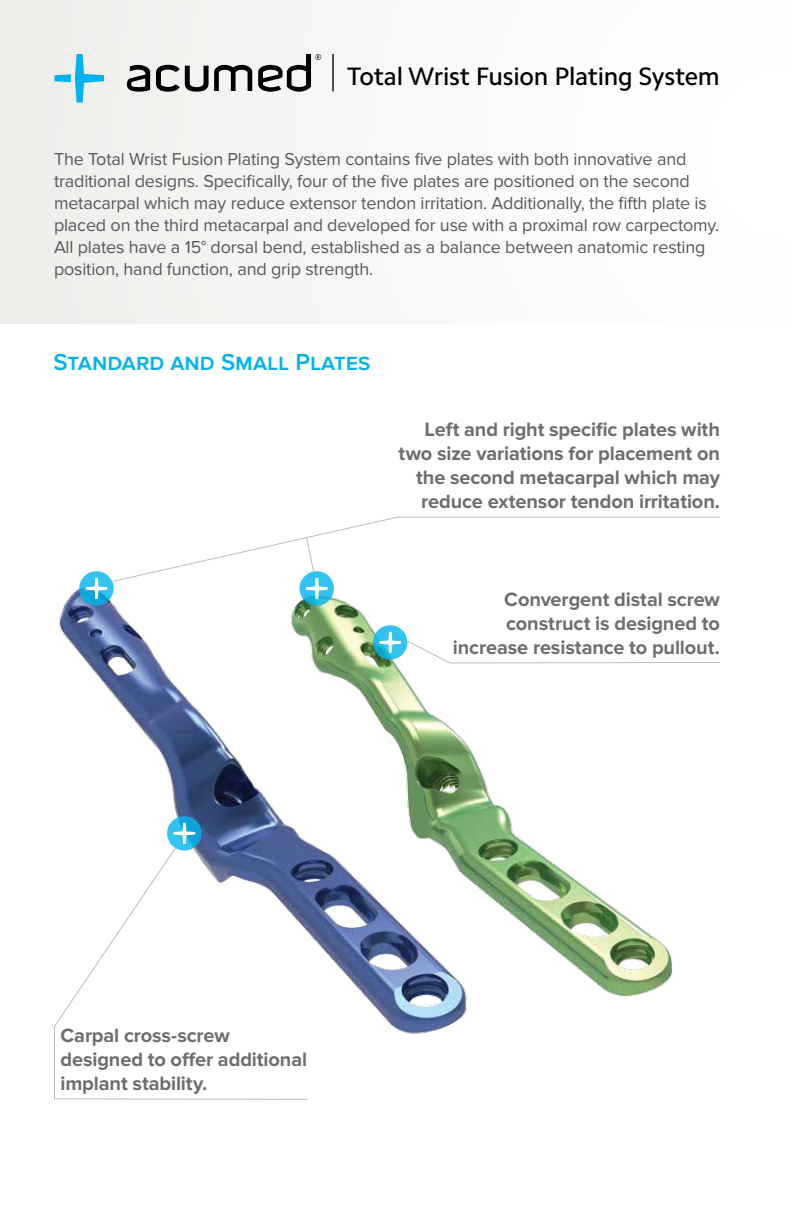
<style>
.page{position:relative;width:792px;height:1224px;background:#fff}
.page>*{position:absolute;margin:0;border:0;box-sizing:border-box;transform-origin:0 0}
.t1{font:500 25.4px "Camphor Std";letter-spacing:-.01em;color:#000}
.t2{font:600 24px "Proxima Nova";color:#00b3ef}
.Bulleted_List{font:700 20px/24px "Proxima Nova";letter-spacing:-.005em;color:#6d6e71;text-align:right}
.t3{font:18px/22px "Proxima Nova";letter-spacing:-.01em;color:#58595b}
</style>
<div class="page">
<img style="left:59px;top:571px;width:614px;height:463px">
<div style="left:0;top:0;width:792px;height:324px;background:#f8f8f7"></div>
<hr style="left:332px;top:54px;width:2px;height:37px;background:#000">
<svg style="left:55px;top:54px;width:49px;height:49px"></svg>
<svg style="left:127px;top:65px;width:23px;height:27px"></svg>
<svg style="left:156px;top:64px;width:96px;height:28px"></svg>
<svg style="left:258px;top:54px;width:63px;height:38px"></svg>
<svg style="left:79px;top:571px;width:35px;height:35px"></svg>
<svg style="left:86px;top:578px;width:21px;height:21px"></svg>
<svg style="left:300px;top:571px;width:34px;height:35px"></svg>
<svg style="left:167px;top:816px;width:35px;height:35px"></svg>
<svg style="left:174px;top:823px;width:21px;height:21px"></svg>
<svg style="left:373px;top:625px;width:34px;height:35px"></svg>
<svg style="left:111px;top:516px;width:609px;height:67px"></svg>
<svg style="left:379px;top:632px;width:341px;height:32px"></svg>
<svg style="left:306px;top:537px;width:22px;height:62px"></svg>
<svg style="left:54px;top:847px;width:255px;height:253px"></svg>
<p class="t1" style="left:347px;top:61px;width:375px">Total Wrist Fusion Plating System</p>
<p class="t3" style="left:54px;top:149px;width:667px">The Total Wrist Fusion Plating System contains five plates with both innovative and traditional designs. Specifically, four of the five plates are positioned on the second metacarpal which may reduce extensor tendon irritation. Additionally, the fifth plate is placed on the third metacarpal and developed for use with a proximal row carpectomy.<br>All plates have a 15° dorsal bend, established as a balance between anatomic resting position, hand function, and grip strength.</p>
<p class="t2" style="left:54px;top:348px;width:318px">Standard and Small Plates</p>
<p class="Bulleted_List" style="left:399px;top:418px;width:323px">Left and right specific plates with two size variations for placement on the second metacarpal which may reduce extensor tendon irritation.</p>
<p class="Bulleted_List" style="left:453px;top:588px;width:269px">Convergent distal screw construct is designed to increase resistance to pullout.</p>
<p class="Bulleted_List" style="left:60px;top:1024px;width:248px;text-align:left">Carpal cross-screw designed to offer additional implant stability.</p>
</div>
